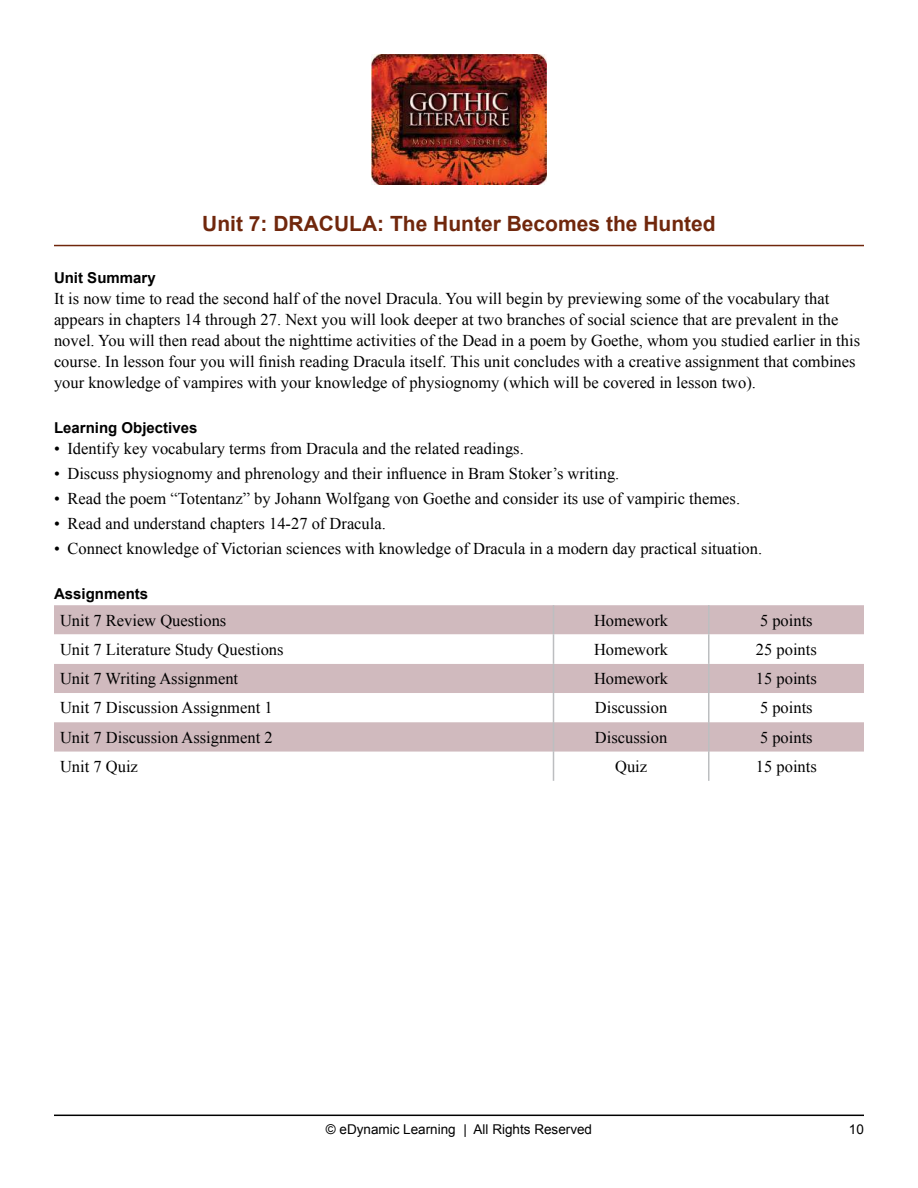
<style>
.page{position:relative;width:918px;height:1188px;background:#fff}
.page>*{position:absolute;margin:0;border:0;box-sizing:border-box;transform-origin:0 0}
.t1{font:700 21px "Arial";color:#70270c}
.t2{font:16.5px/21px "Times New Roman";color:#000}
.t3{font:700 15px "Arial";color:#000}
.t4{font:13.5px "Arial";color:#000}
</style>
<div class="page">
<hr style="left:54px;top:1115px;width:810px;height:1px;background:#000">
<img style="left:371px;top:54px;width:176px;height:130px">
<hr style="left:54px;top:245px;width:810px;height:1px;background:#70270c">
<div style="left:54px;top:605px;width:810px;height:30px;background:#d0babe"></div>
<hr style="left:553px;top:605px;width:1px;height:30px;background:#bcbec0">
<hr style="left:708px;top:605px;width:2px;height:30px;background:#bcbec0">
<svg style="left:54px;top:635px;width:810px;height:146px"></svg>
<hr style="left:708px;top:752px;width:2px;height:29px;background:#bcbec0">
<p class="t1" style="left:202px;top:210px;width:515px">Unit 7: DRACULA: The Hunter Becomes the Hunted</p>
<p class="t3" style="left:54px;top:268px;width:103px">Unit Summary</p>
<p class="t2" style="left:54px;top:288px;width:808px">It is now time to read the second half of the novel Dracula. You will begin by previewing some of the vocabulary that appears in chapters 14 through 27. Next you will look deeper at two branches of social science that are prevalent in the novel. You will then read about the nighttime activities of the Dead in a poem by Goethe, whom you studied earlier in this course. In lesson four you will finish reading Dracula itself. This unit concludes with a creative assignment that combines your knowledge of vampires with your knowledge of physiognomy (which will be covered in lesson two).</p>
<p class="t3" style="left:54px;top:418px;width:145px">Learning Objectives</p>
<p class="t2" style="left:54px;top:438px;width:471px">• Identify key vocabulary terms from Dracula and the related readings.</p>
<p class="t2" style="left:54px;top:463px;width:567px">• Discuss physiognomy and phrenology and their influence in Bram Stoker’s writing.</p>
<p class="t2" style="left:54px;top:488px;width:688px">• Read the poem “Totentanz” by Johann Wolfgang von Goethe and consider its use of vampiric themes.</p>
<p class="t2" style="left:54px;top:513px;width:333px">• Read and understand chapters 14-27 of Dracula.</p>
<p class="t2" style="left:54px;top:538px;width:710px">• Connect knowledge of Victorian sciences with knowledge of Dracula in a modern day practical situation.</p>
<p class="t3" style="left:54px;top:584px;width:96px">Assignments</p>
<p class="t2" style="left:60px;top:609px;width:168px">Unit 7 Review Questions</p>
<p class="t2" style="left:594px;top:609px;width:76px">Homework</p>
<p class="t2" style="left:760px;top:609px;width:54px">5 points</p>
<p class="t2" style="left:60px;top:639px;width:225px">Unit 7 Literature Study Questions</p>
<p class="t2" style="left:594px;top:639px;width:76px">Homework</p>
<p class="t2" style="left:756px;top:639px;width:62px">25 points</p>
<p class="t2" style="left:60px;top:668px;width:180px">Unit 7 Writing Assignment</p>
<p class="t2" style="left:594px;top:668px;width:76px">Homework</p>
<p class="t2" style="left:756px;top:668px;width:62px">15 points</p>
<p class="t2" style="left:60px;top:697px;width:214px">Unit 7 Discussion Assignment 1</p>
<p class="t2" style="left:595px;top:697px;width:74px">Discussion</p>
<p class="t2" style="left:760px;top:697px;width:54px">5 points</p>
<p class="t2" style="left:60px;top:726px;width:214px">Unit 7 Discussion Assignment 2</p>
<p class="t2" style="left:595px;top:726px;width:74px">Discussion</p>
<p class="t2" style="left:760px;top:726px;width:54px">5 points</p>
<p class="t2" style="left:60px;top:756px;width:79px">Unit 7 Quiz</p>
<p class="t2" style="left:615px;top:756px;width:34px">Quiz</p>
<p class="t2" style="left:756px;top:756px;width:62px">15 points</p>
<p class="t4" style="left:326px;top:1120px;width:268px">© eDynamic Learning | All Rights Reserved</p>
<p class="t4" style="left:849px;top:1120px;width:17px">10</p>
</div>
